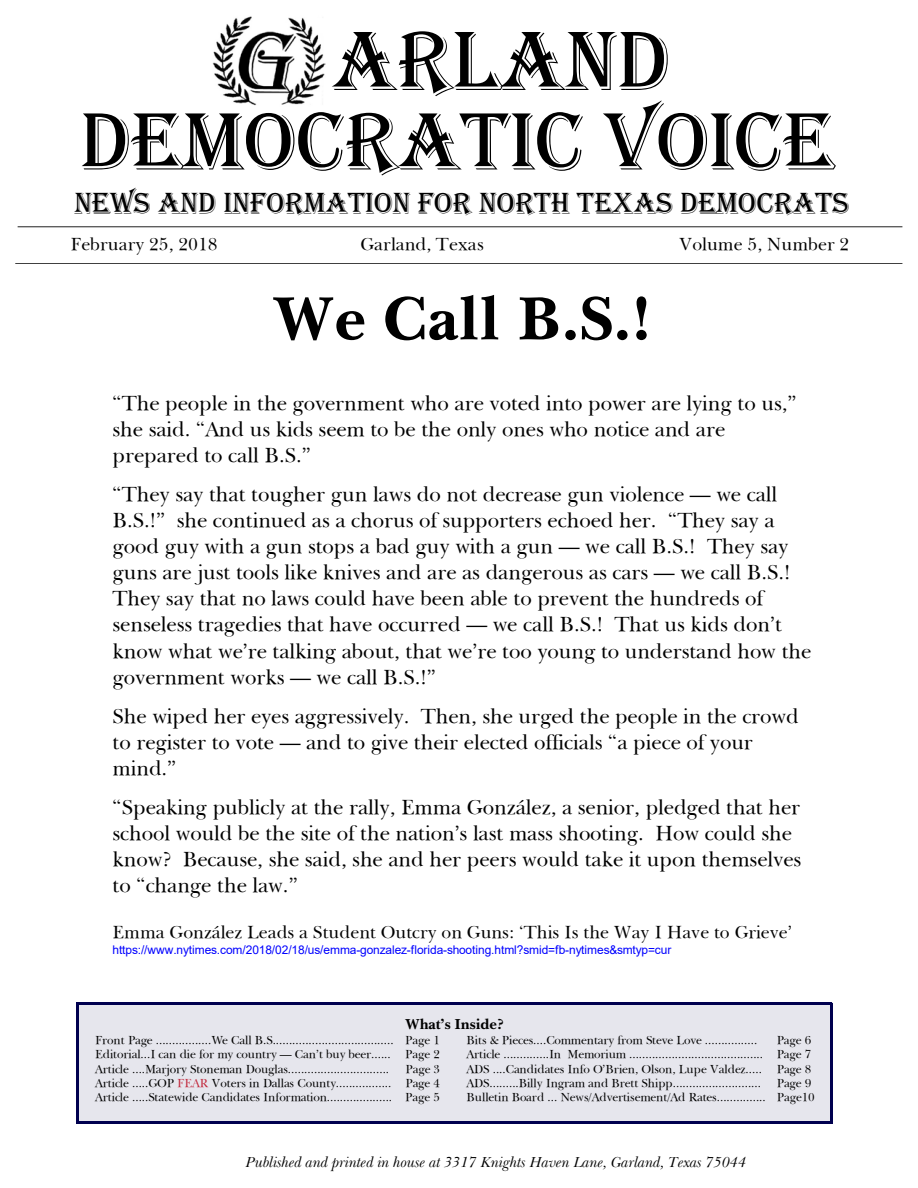
<style>
.page{position:relative;width:918px;height:1188px;background:#fff}
.page>*{position:absolute;margin:0;border:0;box-sizing:border-box;transform-origin:0 0}
.t1{font:87px "Alfredo";color:#000}
.t2{font:84px "Alfredo";letter-spacing:-.005em;color:#000}
.t3{font:700 63px "Imperial";color:#000}
.t4{font:30px "Alfredo";letter-spacing:-.005em;color:#000}
.t5{font:21px/26.1px "Imperial";letter-spacing:-.005em;color:#000}
.t6{font:18px "Imperial";color:#000}
.t7{font:italic 15px "Imperial";letter-spacing:-.01em;color:#000}
.t8{font:700 15px "Imperial";letter-spacing:-.015em;color:#000}
.t9{font:12px/14.2px "Imperial";letter-spacing:-.015em;color:#000;text-align:justify}
.t10{font:12px "Arial";letter-spacing:-.005em;color:#00f}
.s1{color:#c2293d}
</style>
<div class="page">
<div style="left:77px;top:1003px;width:755px;height:121px;background:#e6e6ed"></div>
<hr style="left:77px;top:1003px;width:2px;height:121px;background:#00004f">
<hr style="left:830px;top:1003px;width:2px;height:121px;background:#00004f">
<hr style="left:77px;top:1003px;width:755px;height:2px;background:#00004f">
<hr style="left:77px;top:1121px;width:755px;height:3px;background:#00004f">
<img style="left:213px;top:16px;width:112px;height:90px">
<hr style="left:15px;top:263px;width:887px;height:1px;background:#000">
<hr style="left:18px;top:227px;width:884px;height:1px;background:#000">
<h1 class="t1" style="left:332px;top:13px;width:340px">ARLAND</h1>
<h2 class="t2" style="left:80px;top:95px;width:757px">DEMOCRATIC VOICE</h2>
<h3 class="t4" style="left:74px;top:187px;width:776px">NEWS AND INFORMATION FOR NORTH TEXAS DEMOCRATS</h3>
<p class="t6" style="left:70px;top:232px;width:149px">February 25, 2018</p>
<p class="t6" style="left:361px;top:232px;width:125px">Garland, Texas</p>
<p class="t6" style="left:679px;top:232px;width:172px">Volume 5, Number 2</p>
<h3 class="t3" style="left:272px;top:297px;width:381px">We Call B.S.!</h3>
<p class="t5" style="left:112px;top:390px;width:686px">“The people in the government who are voted into power are lying to us,” she said. “And us kids seem to be the only ones who notice and are prepared to call B.S.”</p>
<p class="t5" style="left:112px;top:481px;width:701px">“They say that tougher gun laws do not decrease gun violence — we call B.S.!” she continued as a chorus of supporters echoed her. “They say a good guy with a gun stops a bad guy with a gun — we call B.S.! They say guns are just tools like knives and are as dangerous as cars — we call B.S.!<br>They say that no laws could have been able to prevent the hundreds of senseless tragedies that have occurred — we call B.S.! That us kids don’t know what we’re talking about, that we’re too young to understand how the government works — we call B.S.!”</p>
<p class="t5" style="left:112px;top:703px;width:688px">She wiped her eyes aggressively. Then, she urged the people in the crowd to register to vote — and to give their elected officials “a piece of your mind.”</p>
<p class="t5" style="left:112px;top:794px;width:690px">“Speaking publicly at the rally, Emma González, a senior, pledged that her school would be the site of the nation’s last mass shooting. How could she know? Because, she said, she and her peers would take it upon themselves to “change the law.”</p>
<p class="t6" style="left:112px;top:921px;width:681px">Emma González Leads a Student Outcry on Guns: ‘This Is the Way I Have to Grieve’</p>
<p class="t10" style="left:112px;top:942px;width:560px">https://www.nytimes.com/2018/02/18/us/emma-gonzalez-florida-shooting.html?smid=fb-nytimes&amp;smtyp=cur</p>
<p class="t8" style="left:405px;top:1019px;width:100px">What’s Inside?</p>
<p class="t9" style="left:95px;top:1033px;width:346px">Front Page .................We Call B.S..................................... Page 1<br>Editorial...I can die for my country — Can’t buy beer...... Page 2<br>Article ....Marjory Stoneman Douglas...............................</p>
<p class="t9" style="left:466px;top:1033px;width:292px">Bits &amp; Pieces....Commentary from Steve Love ................</p>
<p class="t9" style="left:466px;top:1033px;width:346px;text-indent:310px">Page 6<br>Article ..............In Memorium ......................................... Page 7<br>ADS ....Candidates Info O’Brien, Olson, Lupe Valdez..... Page 8<br>ADS.........Billy Ingram and Brett Shipp...........................</p>
<p class="t9" style="left:95px;top:1062px;width:347px;text-indent:311px">Page 3<br>Article .....GOP <span class="s1">FEAR</span> Voters in Dallas County................. Page 4<br>Article .....Statewide Candidates Information.................... Page 5</p>
<p class="t9" style="left:466px;top:1076px;width:350px;text-align:right">Page 9<br>Bulletin Board ... News/Advertisement/Ad Rates............... Page10</p>
<p class="t7" style="left:246px;top:1157px;width:502px">Published and printed in house at 3317 Knights Haven Lane, Garland, Texas 75044</p>
</div>
